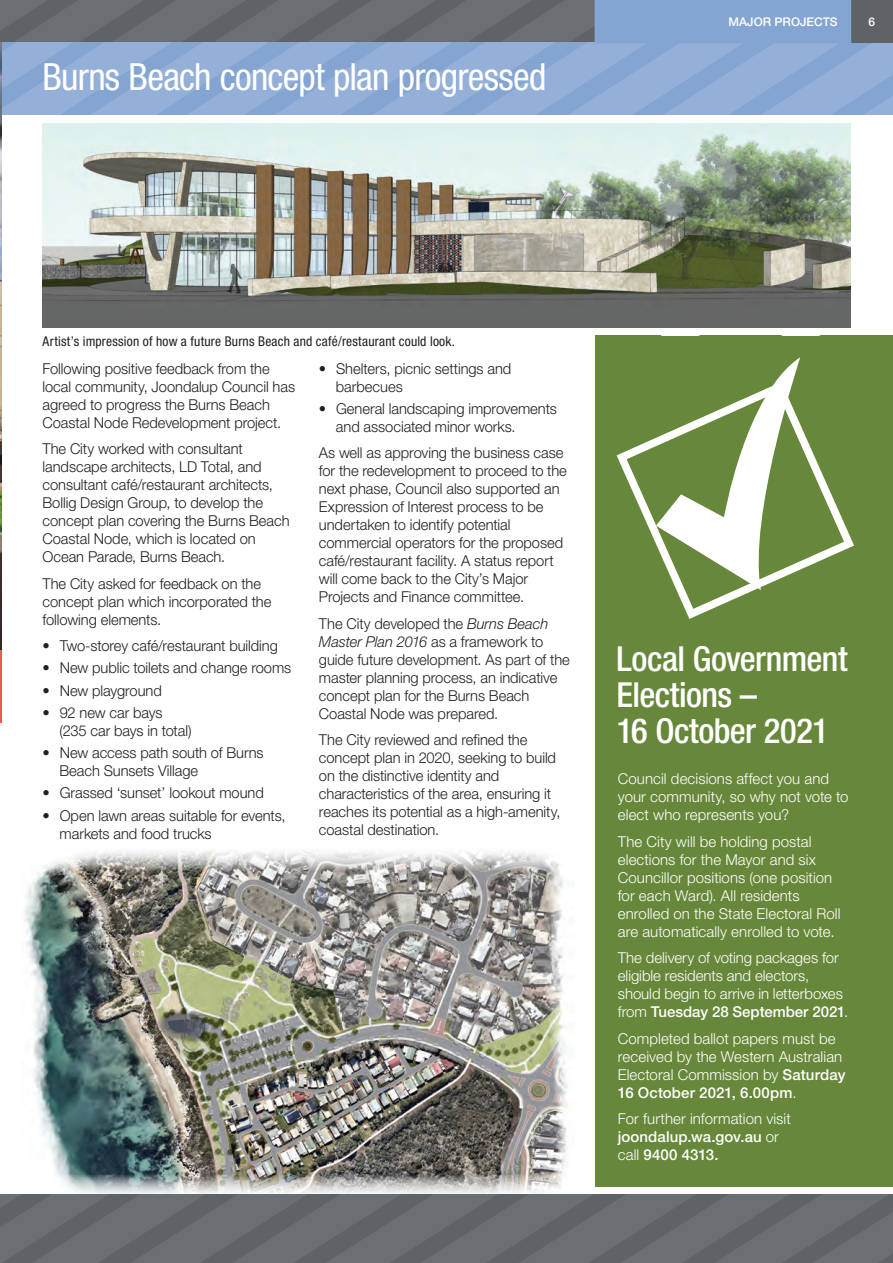
<style>
.page{position:relative;width:893px;height:1263px;background:#fff}
.page>*{position:absolute;margin:0;border:0;box-sizing:border-box;transform-origin:0 0}
.TEXT__Body{font:condensed 37.5px "Helvetica Neue LT Std";letter-spacing:-.02em;color:#fff}
.TEXT__Body-2{font:500 condensed 34.5px/36px "Helvetica Neue LT Std";letter-spacing:-.015em;color:#fff}
.TEXT__Body-3{font:300 15px/18px "Helvetica Neue LT Std";letter-spacing:-.005em;color:#231f20}
.TEXT__Body-4{font:300 15px/18px "Helvetica Neue LT Std";letter-spacing:.005em;color:#fff}
.t1{font:condensed 13.5px "Helvetica Neue LT Std";letter-spacing:.015em;color:#231f20}
.t2{font:500 12px "Helvetica Neue LT Std";color:#fff}
.s1{font-style:italic}
.s2{font-weight:500}
</style>
<div class="page">
<img style="left:0;top:115px;width:2px;height:536px">
<img style="left:0;top:0;width:595px;height:43px">
<img style="left:43px;top:123px;width:807px;height:204px">
<div style="left:595px;top:336px;width:298px;height:850px;background:#67873a"></div>
<div style="left:0;top:43px;width:893px;height:72px;background:linear-gradient(to right,#8facd6,#8facd6)"></div>
<div style="left:850px;top:0;width:43px;height:43px;background:#5e6367"></div>
<div style="left:595px;top:0;width:256px;height:43px;background:#84a5d2"></div>
<svg style="left:656px;top:357px;width:144px;height:25px;background:#718f47"></svg>
<svg style="left:617px;top:382px;width:237px;height:237px;fill:#67873a"></svg>
<img style="left:21px;top:851px;width:553px;height:344px">
<img style="left:0;top:1195px;width:893px;height:68px">
<hr style="left:0;top:651px;width:2px;height:72px;background:#f05856">
<p class="TEXT__Body" style="left:43px;top:55px;width:505px">Burns Beach concept plan progressed</p>
<p class="t2" style="left:728px;top:14px;width:111px">MAJOR PROJECTS</p>
<p class="t2" style="left:868px;top:14px;width:8px">6</p>
<p class="t1" style="left:43px;top:333px;width:414px">Artist’s impression of how a future Burns Beach and café/restaurant could look.</p>
<p class="TEXT__Body-3" style="left:43px;top:359px;width:254px">Following positive feedback from the local community, Joondalup Council has agreed to progress the Burns Beach Coastal Node Redevelopment project.</p>
<p class="TEXT__Body-3" style="left:43px;top:439px;width:249px">The City worked with consultant landscape architects, LD Total, and consultant café/restaurant architects, Bollig Design Group, to develop the concept plan covering the Burns Beach Coastal Node, which is located on Ocean Parade, Burns Beach.</p>
<p class="TEXT__Body-3" style="left:43px;top:574px;width:230px">The City asked for feedback on the concept plan which incorporated the following elements.</p>
<p class="TEXT__Body-3" style="left:43px;top:636px;width:237px">• Two-storey café/restaurant building</p>
<p class="TEXT__Body-3" style="left:43px;top:659px;width:250px">• New public toilets and change rooms</p>
<p class="TEXT__Body-3" style="left:43px;top:681px;width:121px">• New playground</p>
<p class="TEXT__Body-3" style="left:60px;top:703px;width:134px;text-indent:-17px">• 92 new car bays (235 car bays in total)</p>
<p class="TEXT__Body-3" style="left:60px;top:743px;width:206px;text-indent:-17px">• New access path south of Burns<br>Beach Sunsets Village</p>
<p class="TEXT__Body-3" style="left:43px;top:784px;width:223px">• Grassed ‘sunset’ lookout mound</p>
<p class="TEXT__Body-3" style="left:60px;top:806px;width:228px;text-indent:-17px">• Open lawn areas suitable for events, markets and food trucks</p>
<p class="TEXT__Body-3" style="left:336px;top:359px;width:177px;text-indent:-17px">• Shelters, picnic settings and barbecues</p>
<p class="TEXT__Body-3" style="left:336px;top:399px;width:222px;text-indent:-17px">• General landscaping improvements and associated minor works.</p>
<p class="TEXT__Body-3" style="left:319px;top:444px;width:249px">As well as approving the business case for the redevelopment to proceed to the next phase, Council also supported an Expression of Interest process to be undertaken to identify potential commercial operators for the proposed café/restaurant facility. A status report will come back to the City’s Major Projects and Finance committee.</p>
<p class="TEXT__Body-3" style="left:319px;top:614px;width:252px">The City developed the <span class="s1">Burns Beach Master Plan 2016</span> as a framework to guide future development. As part of the master planning process, an indicative concept plan for the Burns Beach Coastal Node was prepared.</p>
<p class="TEXT__Body-3" style="left:319px;top:731px;width:243px">The City reviewed and refined the concept plan in 2020, seeking to build on the distinctive identity and characteristics of the area, ensuring it reaches its potential as a high-amenity, coastal destination.</p>
<p class="TEXT__Body-2" style="left:617px;top:640px;width:233px">Local Government<br>Elections –<br>16 October 2021</p>
<p class="TEXT__Body-4" style="left:618px;top:769px;width:232px">Council decisions affect you and your community, so why not vote to elect who represents you?</p>
<p class="TEXT__Body-4" style="left:618px;top:832px;width:224px">The City will be holding postal elections for the Mayor and six Councillor positions (one position for each Ward). All residents enrolled on the State Electoral Roll are automatically enrolled to vote.</p>
<p class="TEXT__Body-4" style="left:618px;top:949px;width:232px">The delivery of voting packages for eligible residents and electors, should begin to arrive in letterboxes from <span class="s2">Tuesday 28 September 2021</span>.</p>
<p class="TEXT__Body-4" style="left:618px;top:1029px;width:229px">Completed ballot papers must be received by the Western Australian<br>Electoral Commission by <span class="s2">Saturday<br>16 October 2021, 6.00pm</span>.</p>
<p class="TEXT__Body-4" style="left:618px;top:1110px;width:175px">For further information visit <span class="s2">joondalup.wa.gov.au</span> or call <span class="s2">9400 4313.</span></p>
</div>
